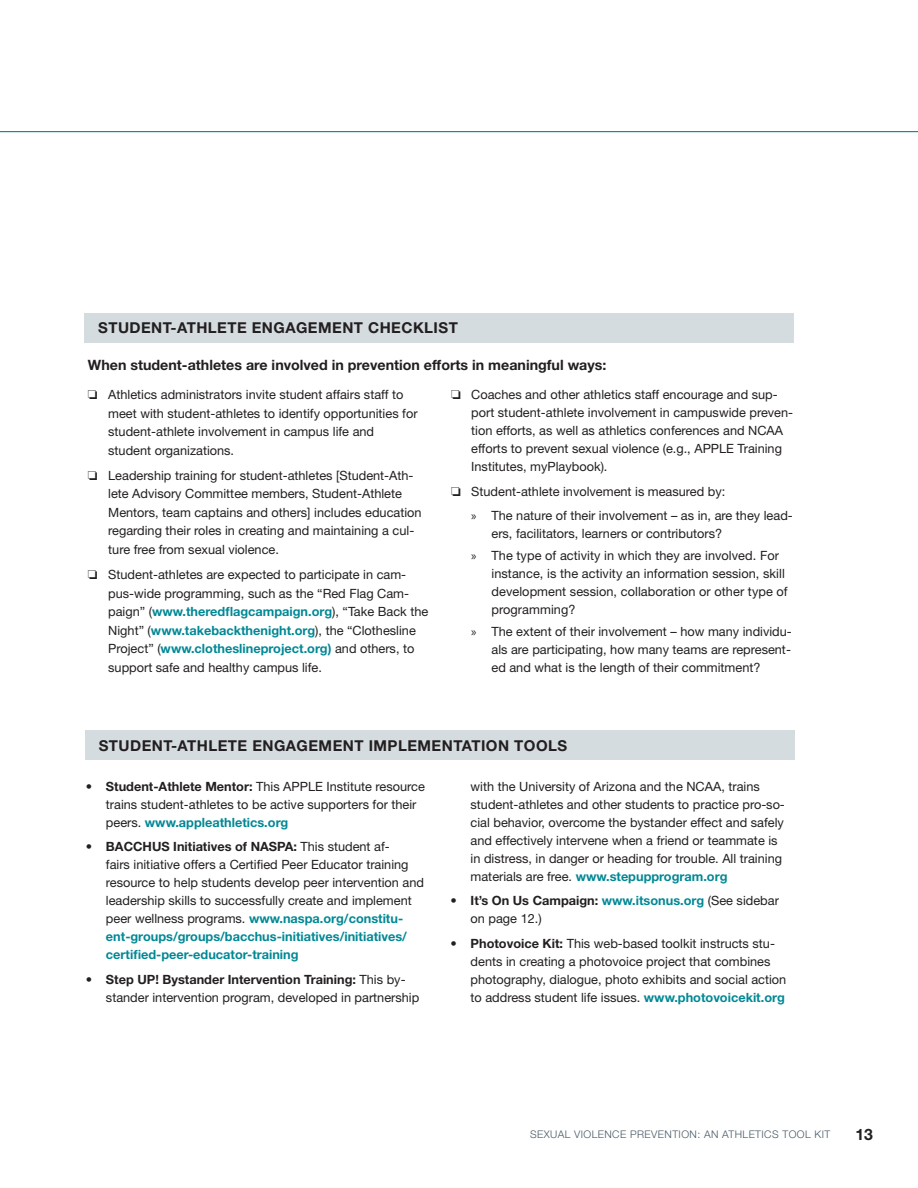
<style>
.page{position:relative;width:918px;height:1188px;background:#fff}
.page>*{position:absolute;margin:0;border:0;box-sizing:border-box;transform-origin:0 0}
.t1{font:700 15.75px "Helvetica Neue LT Std";color:#231f20}
.t2{font:700 15px "Helvetica Neue LT Std";letter-spacing:.03em;color:#231f20}
.t3{font:700 14.25px "Helvetica Neue LT Std";color:#231f20}
.t4{font:12.75px/18px "Helvetica Neue LT Std";color:#231f20}
.t5{font:300 10.5px "Helvetica Neue LT Std";letter-spacing:.04em;color:#475865}
.s1{font-weight:700;color:#008895}
.s2{font-family:"Myriad Pro"}
.s3{font-weight:700}
</style>
<div class="page">
<div style="left:84px;top:314px;width:710px;height:29px;background:#d5dce0"></div>
<hr style="left:0;top:131px;width:918px;height:1px;background:#008895">
<div style="left:85px;top:731px;width:710px;height:29px;background:#d5dce0"></div>
<p class="t2" style="left:98px;top:319px;width:361px">STUDENT-ATHLETE ENGAGEMENT CHECKLIST</p>
<p class="t3" style="left:88px;top:356px;width:520px">When student-athletes are involved in prevention efforts in meaningful ways:</p>
<p class="t4" style="left:108px;top:385px;width:311px;line-height:18.6px;text-indent:-20px">❏ Athletics administrators invite student affairs staff to meet with student-athletes to identify opportunities for student-athlete involvement in campus life and student organizations.</p>
<p class="t4" style="left:108px;top:466px;width:315px;line-height:18.6px;text-indent:-20px">❏ Leadership training for student-athletes [Student-Ath&shy;lete Advisory Committee members, Student-Athlete Mentors, team captains and others] includes education regarding their roles in creating and maintaining a cul&shy;ture free from sexual violence.</p>
<p class="t4" style="left:108px;top:565px;width:322px;line-height:18.6px;text-indent:-20px">❏ Student-athletes are expected to participate in cam&shy;pus-wide programming, such as the “Red Flag Cam&shy;paign” (<span class="s1">www.theredflagcampaign.org</span>), “Take Back the Night” (<span class="s1">www.takebackthenight.org</span>), the “Clothesline Project” (<span class="s1">www.clotheslineproject.org)</span> and others, to support safe and healthy campus life.</p>
<p class="t4" style="left:471px;top:385px;width:323px;text-indent:-20px">❏ Coaches and other athletics staff encourage and sup&shy;port student-athlete involvement in campuswide preven&shy;tion efforts, as well as athletics conferences and NCAA efforts to prevent sexual violence (e.g., APPLE Training Institutes, myPlaybook).</p>
<p class="t4" style="left:471px;top:479px;width:323px;line-height:24.6px;text-indent:-20px">❏ Student-athlete involvement is measured by:<br><span class="s2">»</span> The nature of their involvement – as in, are they lead-</p>
<p class="t4" style="left:471px;top:523px;width:309px;line-height:21.6px;text-indent:20px">ers, facilitators, learners or contributors?<br><span class="s2">»</span> The type of activity in which they are involved. For</p>
<p class="t4" style="left:492px;top:564px;width:298px">instance, is the activity an information session, skill development session, collaboration or other type of programming?</p>
<p class="t4" style="left:492px;top:622px;width:302px;text-align:justify;text-indent:-20px"><span class="s2">»</span> The extent of their involvement – how many individu&shy;als are participating, how many teams are represent&shy;ed and what is the length of their commitment?</p>
<p class="t2" style="left:99px;top:736px;width:470px">STUDENT-ATHLETE ENGAGEMENT IMPLEMENTATION TOOLS</p>
<p class="t4" style="left:106px;top:777px;width:321px;text-indent:-20px"><span class="s3">• Student-Athlete Mentor:</span> This APPLE Institute resource trains student-athletes to be active supporters for their peers. <span class="s1">www.appleathletics.org</span></p>
<p class="t4" style="left:106px;top:837px;width:320px;text-indent:-20px"><span class="s3">• BACCHUS Initiatives of NASPA:</span> This student af-<br>fairs initiative offers a Certified Peer Educator training resource to help students develop peer intervention and leadership skills to successfully create and implement peer wellness programs. <span class="s1">www.naspa.org/constitu&shy;ent-groups/groups/bacchus-initiatives/initiatives/ certified-peer-educator-training</span></p>
<p class="t4" style="left:106px;top:970px;width:315px;text-indent:-20px"><span class="s3">• Step UP! Bystander Intervention Training:</span> This by&shy;stander intervention program, developed in partnership</p>
<p class="t4" style="left:471px;top:777px;width:316px">with the University of Arizona and the NCAA, trains student-athletes and other students to practice pro-so&shy;cial behavior, overcome the bystander effect and safely and effectively intervene when a friend or teammate is in distress, in danger or heading for trouble. All training materials are free. <span class="s1">www.stepupprogram.org</span></p>
<p class="t4" style="left:471px;top:891px;width:310px;text-indent:-20px"><span class="s3">• It’s On Us Campaign:</span> <span class="s1">www.itsonus.org</span> (See sidebar on page 12.)</p>
<p class="t4" style="left:471px;top:934px;width:317px;text-indent:-20px"><span class="s3">• Photovoice Kit:</span> This web-based toolkit instructs stu&shy;dents in creating a photovoice project that combines photography, dialogue, photo exhibits and social action to address student life issues. <span class="s1">www.photovoicekit.org</span></p>
<p class="t5" style="left:530px;top:1128px;width:302px">SEXUAL VIOLENCE PREVENTION: AN ATHLETICS TOOL KIT</p>
<p class="t1" style="left:855px;top:1124px;width:19px">13</p>
</div>
